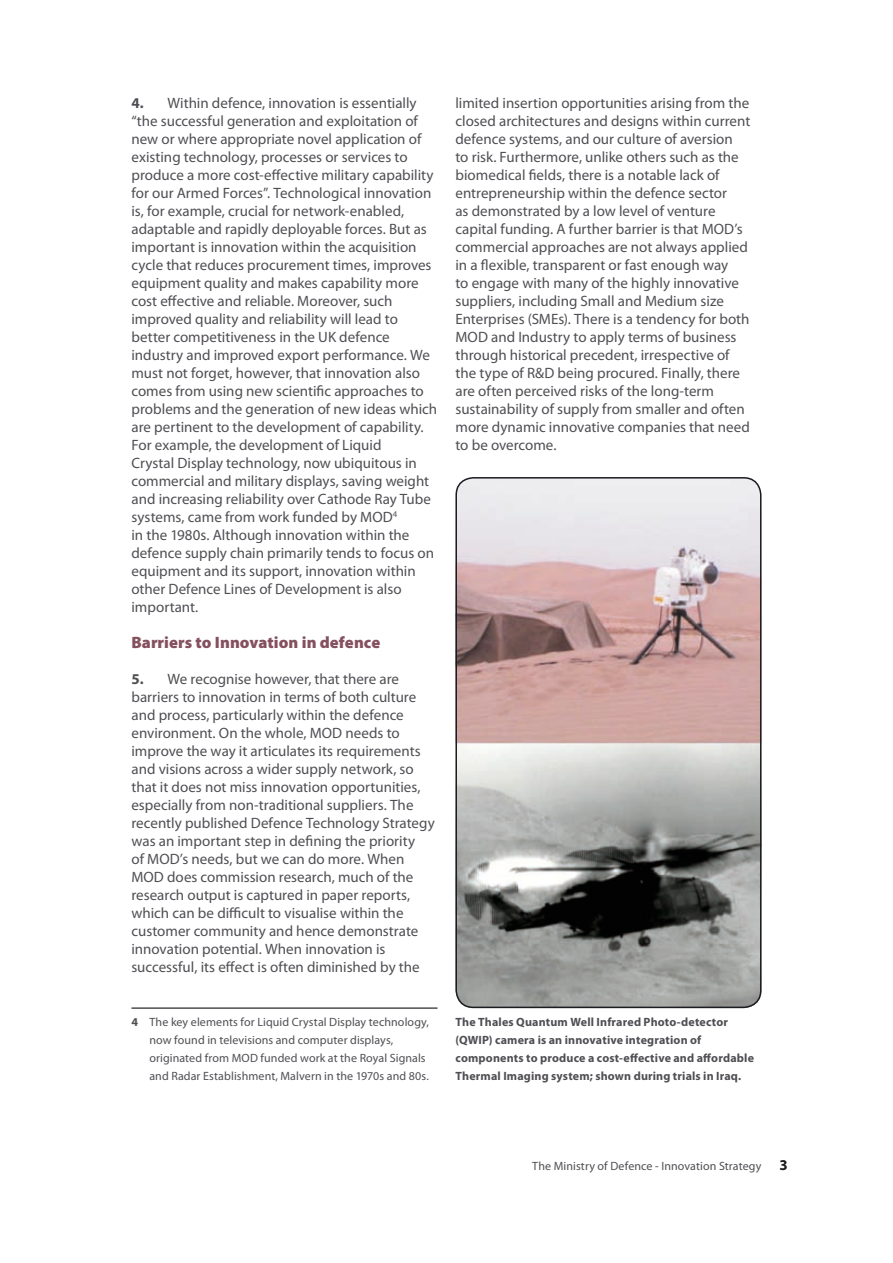
<style>
.page{position:relative;width:893px;height:1263px;background:#fff}
.page>*{position:absolute;margin:0;border:0;box-sizing:border-box;transform-origin:0 0}
.t1{font:900 16.5px "Myriad Pro";letter-spacing:.005em;color:#85515e}
.t2{font:15px/18px "Myriad Pro";color:#504e53}
.t3{font:12px/18px "Myriad Pro";letter-spacing:.01em;color:#504e53}
.t4{font:700 12px/18px "Myriad Pro";letter-spacing:.015em;color:#504e53}
.s1{font-weight:700}
.s2{font-weight:700;font-size:15px;color:#1b1c20}
</style>
<div class="page">
<hr style="left:131px;top:1007px;width:306px;height:2px;background:#504e53">
<img style="left:458px;top:477px;width:303px;height:531px">
<div style="left:455px;top:477px;width:306px;height:531px;border:2px solid #1b1c20;border-radius:17px"></div>
<p class="t2" style="left:131px;top:94px;width:307px"><span class="s1">4.</span> Within defence, innovation is essentially “the successful generation and exploitation of new or where appropriate novel application of existing technology, processes or services to produce a more cost-effective military capability for our Armed Forces”. Technological innovation is, for example, crucial for network-enabled, adaptable and rapidly deployable forces. But as important is innovation within the acquisition cycle that reduces procurement times, improves equipment quality and makes capability more cost effective and reliable. Moreover, such improved quality and reliability will lead to better competitiveness in the UK defence industry and improved export performance. We must not forget, however, that innovation also comes from using new scientific approaches to problems and the generation of new ideas which are pertinent to the development of capability.<br>For example, the development of Liquid<br>Crystal Display technology, now ubiquitous in commercial and military displays, saving weight and increasing reliability over Cathode Ray Tube systems, came from work funded by MOD<sup>4<br></sup>in the 1980s. Although innovation within the defence supply chain primarily tends to focus on equipment and its support, innovation within other Defence Lines of Development is also important.</p>
<p class="t1" style="left:131px;top:631px;width:250px">Barriers to Innovation in defence</p>
<p class="t2" style="left:131px;top:670px;width:305px"><span class="s1">5.</span> We recognise however, that there are barriers to innovation in terms of both culture and process, particularly within the defence environment. On the whole, MOD needs to improve the way it articulates its requirements and visions across a wider supply network, so that it does not miss innovation opportunities, especially from non-traditional suppliers. The recently published Defence Technology Strategy was an important step in defining the priority<br>of MOD’s needs, but we can do more. When MOD does commission research, much of the research output is captured in paper reports, which can be difficult to visualise within the customer community and hence demonstrate innovation potential. When innovation is successful, its effect is often diminished by the</p>
<p class="t3" style="left:149px;top:1013px;width:281px;text-indent:-18px"><span class="s1">4</span> The key elements for Liquid Crystal Display technology, now found in televisions and computer displays, originated from MOD funded work at the Royal Signals and Radar Establishment, Malvern in the 1970s and 80s.</p>
<p class="t2" style="left:455px;top:94px;width:296px">limited insertion opportunities arising from the closed architectures and designs within current defence systems, and our culture of aversion<br>to risk. Furthermore, unlike others such as the biomedical fields, there is a notable lack of entrepreneurship within the defence sector<br>as demonstrated by a low level of venture capital funding. A further barrier is that MOD’s commercial approaches are not always applied in a flexible, transparent or fast enough way<br>to engage with many of the highly innovative suppliers, including Small and Medium size Enterprises (SMEs). There is a tendency for both MOD and Industry to apply terms of business through historical precedent, irrespective of the type of R&amp;D being procured. Finally, there are often perceived risks of the long-term sustainability of supply from smaller and often more dynamic innovative companies that need to be overcome.</p>
<p class="t4" style="left:455px;top:1013px;width:300px">The Thales Quantum Well Infrared Photo-detector (QWIP) camera is an innovative integration of components to produce a cost-effective and affordable Thermal Imaging system; shown during trials in Iraq.</p>
<p class="t3" style="left:532px;top:1157px;width:257px">The Ministry of Defence - Innovation Strategy <span class="s2">3</span></p>
</div>
